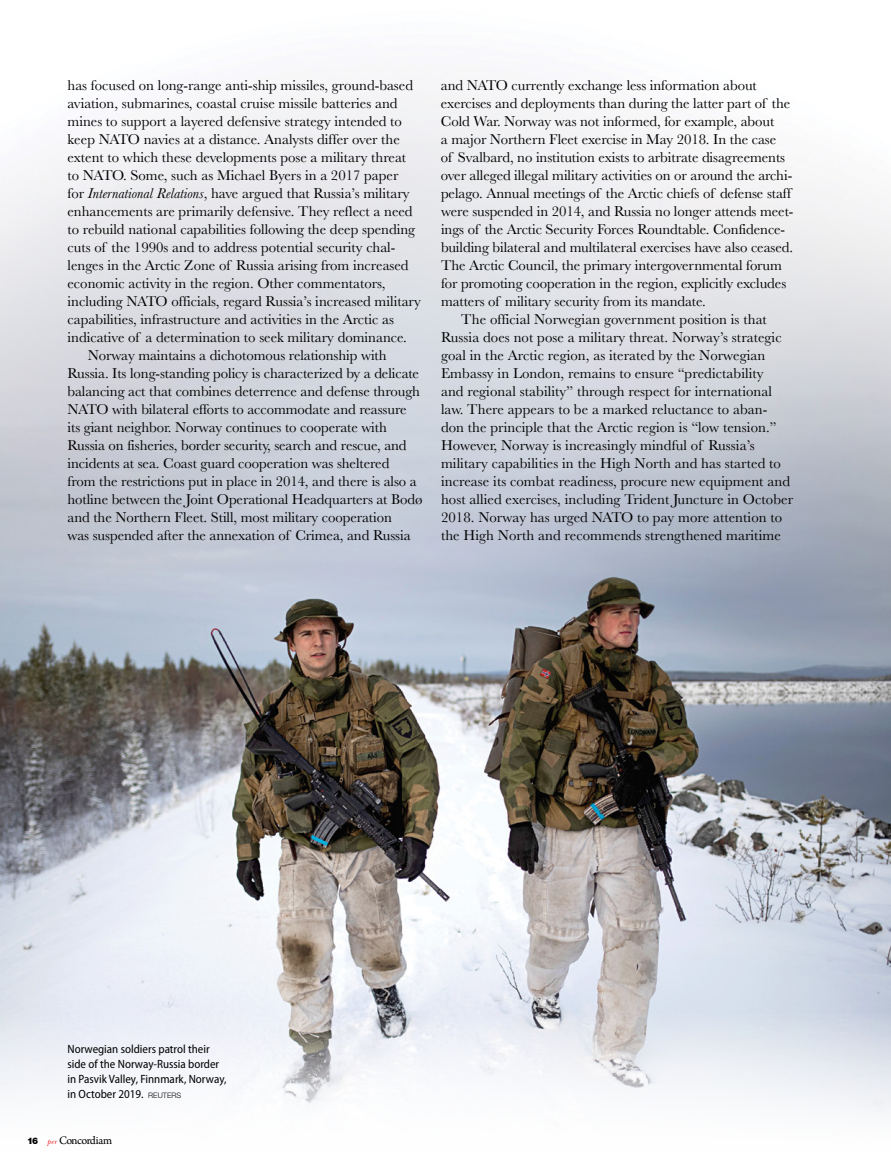
<style>
.page{position:relative;width:891px;height:1161px;background:#fff}
.page>*{position:absolute;margin:0;border:0;box-sizing:border-box;transform-origin:0 0}
.t1{font:14.85px "Baskerville";letter-spacing:-.005em;color:#000}
.t2{font:semi-condensed 12px/15px "Myriad Pro";color:#000}
.t3{font:12px "Arno Pro";letter-spacing:-.05em;color:#000}
.s1{font-style:italic}
.s2{font-family:"Helvetica Neue LT Std";font-weight:300;font-stretch:normal;font-size:7.5px}
.s3{font-family:"Helvetica Neue LT Std";font-weight:900;font-size:9px}
.s4{font-family:"New Baskerville Std";font-style:italic;font-size:7.5px;color:#ed1d24}
</style>
<div class="page">
<img style="left:0;top:78px;width:891px;height:932px">
<svg style="left:0;top:1010px;width:891px;height:104px;fill:#f0f2f8"></svg>
<p class="t1" style="left:68px;top:76px;width:347px">has focused on long-range anti-ship missiles, ground-based</p>
<p class="t1" style="left:68px;top:94px;width:332px">aviation, submarines, coastal cruise missile batteries and</p>
<p class="t1" style="left:68px;top:112px;width:336px">mines to support a layered defensive strategy intended to</p>
<p class="t1" style="left:68px;top:130px;width:334px">keep NATO navies at a distance. Analysts differ over the</p>
<p class="t1" style="left:68px;top:148px;width:340px">extent to which these developments pose a military threat</p>
<p class="t1" style="left:68px;top:166px;width:332px">to NATO. Some, such as Michael Byers in a 2017 paper</p>
<p class="t1" style="left:68px;top:184px;width:344px">for <span class="s1">International Relations</span>, have argued that Russia’s military</p>
<p class="t1" style="left:68px;top:202px;width:347px">enhancements are primarily defensive. They reflect a need</p>
<p class="t1" style="left:68px;top:220px;width:349px">to rebuild national capabilities following the deep spending</p>
<p class="t1" style="left:68px;top:238px;width:329px">cuts of the 1990s and to address potential security chal-</p>
<p class="t1" style="left:68px;top:256px;width:343px">lenges in the Arctic Zone of Russia arising from increased</p>
<p class="t1" style="left:68px;top:274px;width:320px">economic activity in the region. Other commentators,</p>
<p class="t1" style="left:68px;top:292px;width:355px">including NATO officials, regard Russia’s increased military</p>
<p class="t1" style="left:68px;top:310px;width:328px">capabilities, infrastructure and activities in the Arctic as</p>
<p class="t1" style="left:68px;top:328px;width:341px">indicative of a determination to seek military dominance.</p>
<p class="t1" style="left:88px;top:346px;width:300px">Norway maintains a dichotomous relationship with</p>
<p class="t1" style="left:68px;top:364px;width:353px">Russia. Its long-standing policy is characterized by a delicate</p>
<p class="t1" style="left:68px;top:382px;width:354px">balancing act that combines deterrence and defense through</p>
<p class="t1" style="left:68px;top:400px;width:341px">NATO with bilateral efforts to accommodate and reassure</p>
<p class="t1" style="left:68px;top:418px;width:321px">its giant neighbor. Norway continues to cooperate with</p>
<p class="t1" style="left:68px;top:436px;width:341px">Russia on fisheries, border security, search and rescue, and</p>
<p class="t1" style="left:68px;top:454px;width:323px">incidents at sea. Coast guard cooperation was sheltered</p>
<p class="t1" style="left:68px;top:472px;width:351px">from the restrictions put in place in 2014, and there is also a</p>
<p class="t1" style="left:68px;top:490px;width:356px">hotline between the Joint Operational Headquarters at Bodø</p>
<p class="t1" style="left:68px;top:508px;width:326px">and the Northern Fleet. Still, most military cooperation</p>
<p class="t1" style="left:68px;top:526px;width:345px">was suspended after the annexation of Crimea, and Russia</p>
<p class="t1" style="left:441px;top:76px;width:317px">and NATO currently exchange less information about</p>
<p class="t1" style="left:441px;top:94px;width:351px">exercises and deployments than during the latter part of the</p>
<p class="t1" style="left:441px;top:112px;width:335px">Cold War. Norway was not informed, for example, about</p>
<p class="t1" style="left:441px;top:130px;width:337px">a major Northern Fleet exercise in May 2018. In the case</p>
<p class="t1" style="left:441px;top:148px;width:346px">of Svalbard, no institution exists to arbitrate disagreements</p>
<p class="t1" style="left:441px;top:166px;width:353px">over alleged illegal military activities on or around the archi-</p>
<p class="t1" style="left:441px;top:184px;width:352px">pelago. Annual meetings of the Arctic chiefs of defense staff</p>
<p class="t1" style="left:441px;top:202px;width:354px">were suspended in 2014, and Russia no longer attends meet-</p>
<p class="t1" style="left:441px;top:220px;width:346px">ings of the Arctic Security Forces Roundtable. Confidence-</p>
<p class="t1" style="left:441px;top:238px;width:354px">building bilateral and multilateral exercises have also ceased.</p>
<p class="t1" style="left:441px;top:256px;width:343px">The Arctic Council, the primary intergovernmental forum</p>
<p class="t1" style="left:441px;top:274px;width:347px">for promoting cooperation in the region, explicitly excludes</p>
<p class="t1" style="left:441px;top:292px;width:266px">matters of military security from its mandate.</p>
<p class="t1" style="left:461px;top:310px;width:307px">The official Norwegian government position is that</p>
<p class="t1" style="left:441px;top:328px;width:342px">Russia does not pose a military threat. Norway’s strategic</p>
<p class="t1" style="left:441px;top:346px;width:326px">goal in the Arctic region, as iterated by the Norwegian</p>
<p class="t1" style="left:441px;top:364px;width:324px">Embassy in London, remains to ensure “predictability</p>
<p class="t1" style="left:441px;top:382px;width:333px">and regional stability” through respect for international</p>
<p class="t1" style="left:441px;top:400px;width:328px">law. There appears to be a marked reluctance to aban-</p>
<p class="t1" style="left:441px;top:418px;width:337px">don the principle that the Arctic region is “low tension.”</p>
<p class="t1" style="left:441px;top:436px;width:315px">However, Norway is increasingly mindful of Russia’s</p>
<p class="t1" style="left:441px;top:454px;width:342px">military capabilities in the High North and has started to</p>
<p class="t1" style="left:441px;top:472px;width:351px">increase its combat readiness, procure new equipment and</p>
<p class="t1" style="left:441px;top:490px;width:354px">host allied exercises, including Trident Juncture in October</p>
<p class="t1" style="left:441px;top:508px;width:343px">2018. Norway has urged NATO to pay more attention to</p>
<p class="t1" style="left:441px;top:526px;width:341px">the High North and recommends strengthened maritime</p>
<p class="t2" style="left:68px;top:1042px;width:160px">Norwegian soldiers patrol their side of the Norway-Russia border in Pasvik Valley, Finnmark, Norway, in October 2019. <span class="s2">REUTERS</span></p>
<p class="t3" style="left:27px;top:1134px;width:87px"><span class="s3">16</span> <span class="s4">per</span> Concordiam</p>
</div>
